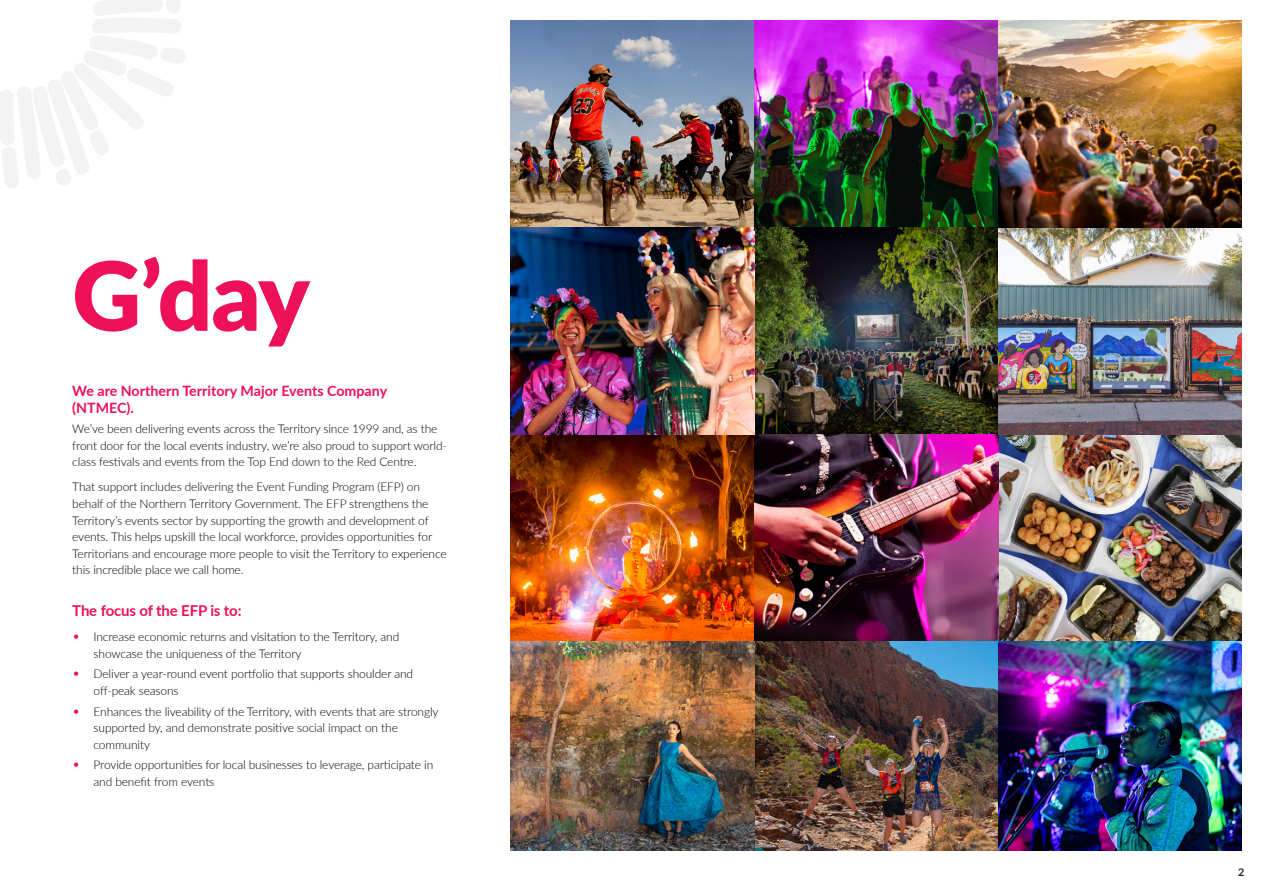
<style>
.page{position:relative;width:1263px;height:893px;background:#fff}
.page>*{position:absolute;margin:0;border:0;box-sizing:border-box;transform-origin:0 0}
.t1{font:900 95.55px "Lato";color:#ee1059}
.Heading_4{font:700 15px "Lato";letter-spacing:-.01em;color:#ee1059}
.intro{font:700 14.25px/17.1px "Lato";color:#ee1059}
.body{font:300 12px/16.5px "Lato";letter-spacing:-.01em;color:#000001}
.t2{font:700 10.65px "Lato";color:#231f20}
.s1{font-size:14.25px;color:#ee1059}
</style>
<div class="page">
<svg style="left:0;top:0;width:186px;height:188px"></svg>
<img style="left:511px;top:21px;width:731px;height:829px">
<p class="t1" style="left:72px;top:224px;width:239px">G’day</p>
<p class="intro" style="left:72px;top:381px;width:316px">We are Northern Territory Major Events Company (NTMEC).</p>
<p class="body" style="left:72px;top:420px;width:376px">We’ve been delivering events across the Territory since 1999 and, as the front door for the local events industry, we’re also proud to support world&shy;class festivals and events from the Top End down to the Red Centre.</p>
<p class="body" style="left:72px;top:478px;width:376px">That support includes delivering the Event Funding Program (EFP) on behalf of the Northern Territory Government. The EFP strengthens the Territory’s events sector by supporting the growth and development of events. This helps upskill the local workforce, provides opportunities for Territorians and encourage more people to visit the Territory to experience this incredible place we call home.</p>
<p class="Heading_4" style="left:72px;top:599px;width:171px">The focus of the EFP is to:</p>
<p class="body" style="left:94px;top:628px;width:307px;text-indent:-21px"><span class="s1">•</span> Increase economic returns and visitation to the Territory, and showcase the uniqueness of the Territory</p>
<p class="body" style="left:94px;top:665px;width:321px;text-indent:-21px"><span class="s1">•</span> Deliver a year-round event portfolio that supports shoulder and off-peak seasons</p>
<p class="body" style="left:94px;top:702px;width:347px;text-indent:-21px"><span class="s1">•</span> Enhances the liveability of the Territory, with events that are strongly supported by, and demonstrate positive social impact on the community</p>
<p class="body" style="left:94px;top:756px;width:341px;text-indent:-21px"><span class="s1">•</span> Provide opportunities for local businesses to leverage, participate in and benefit from events</p>
<p class="t2" style="left:1238px;top:864px;width:8px">2</p>
</div>
